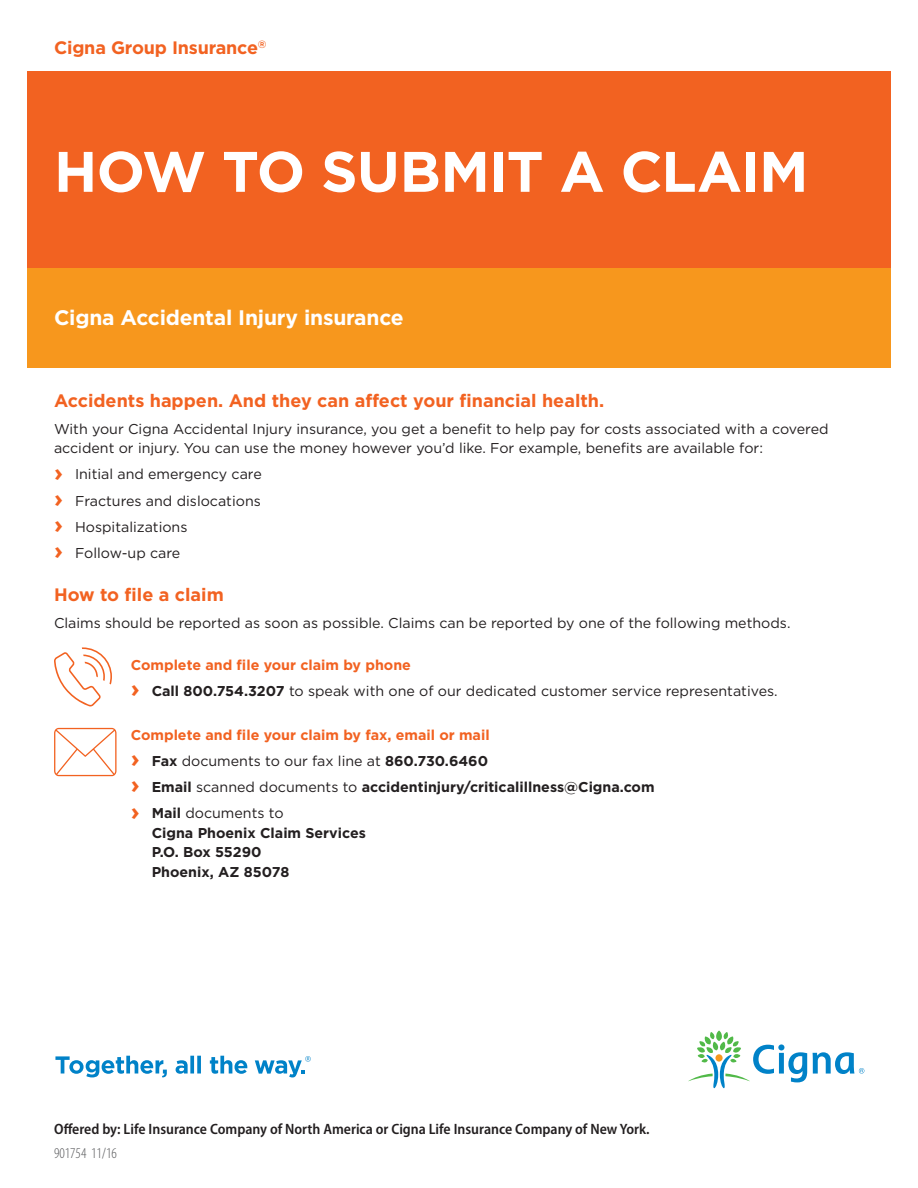
<style>
.page{position:relative;width:918px;height:1188px;background:#fff}
.page>*{position:absolute;margin:0;border:0;box-sizing:border-box;transform-origin:0 0}
.Headline_bold_40_45{font:700 57px "Gotham";letter-spacing:-.015em;color:#fff}
.Subheadline_bold_14{font:700 21px "Gotham";letter-spacing:-.01em;color:#fff}
.Subhead_body_bold_12{font:700 18px "Gotham";color:#f26221}
.Subheadline_bold_14-2{font:700 18px "Gotham";letter-spacing:-.01em;color:#f26221}
.Offered_by_legal{font:600 semi-condensed 15px "Myriad Pro";color:#231f20}
.Legal_copy_Cat{font:300 condensed 15px "Myriad Pro";color:#57585a}
.Body_copy__book_9_5{font:14.25px/19.5px "Gotham";color:#231f20}
.Bullet_copy_book_9_5{font:14.25px "Gotham";color:#231f20}
.Bullet_copy_book_9_5-2{font:700 14.25px/19.5px "Gotham";color:#231f20}
.Body_copy__book_9_5-2{font:700 14.25px "Gotham";color:#f26221}
.s1{font-weight:700;font-size:24px;color:#f26221}
.s2{font-weight:700}
.s3{font-size:24px;color:#f26221}
.s4{font-weight:400}
</style>
<div class="page">
<div style="left:27px;top:71px;width:864px;height:197px;background:#f26221"></div>
<div style="left:27px;top:268px;width:864px;height:99px;background:#f7971d"></div>
<svg style="left:54px;top:728px;width:63px;height:48px"></svg>
<svg style="left:54px;top:647px;width:58px;height:59px"></svg>
<svg style="left:55px;top:1056px;width:112px;height:21px"></svg>
<svg style="left:176px;top:1056px;width:25px;height:18px"></svg>
<svg style="left:210px;top:1056px;width:37px;height:18px"></svg>
<svg style="left:255px;top:1056px;width:56px;height:21px"></svg>
<svg style="left:688px;top:1031px;width:176px;height:57px"></svg>
<p class="Subheadline_bold_14-2" style="left:54px;top:36px;width:214px">Cigna Group Insurance<sup>®</sup></p>
<p class="Headline_bold_40_45" style="left:54px;top:134px;width:756px">HOW TO SUBMIT A CLAIM</p>
<p class="Subheadline_bold_14" style="left:54px;top:304px;width:351px">Cigna Accidental Injury insurance</p>
<p class="Subhead_body_bold_12" style="left:54px;top:389px;width:552px">Accidents happen. And they can affect your financial health.</p>
<p class="Body_copy__book_9_5" style="left:54px;top:419px;width:776px">With your Cigna Accidental Injury insurance, you get a benefit to help pay for costs associated with a covered accident or injury. You can use the money however you’d like. For example, benefits are available for:</p>
<p class="Bullet_copy_book_9_5" style="left:54px;top:465px;width:209px"><span class="s1">›</span> Initial and emergency care</p>
<p class="Bullet_copy_book_9_5" style="left:54px;top:491px;width:208px"><span class="s1">›</span> Fractures and dislocations</p>
<p class="Bullet_copy_book_9_5" style="left:54px;top:518px;width:135px"><span class="s1">›</span> Hospitalizations</p>
<p class="Bullet_copy_book_9_5" style="left:54px;top:544px;width:128px"><span class="s1">›</span> Follow-up care</p>
<p class="Subhead_body_bold_12" style="left:54px;top:583px;width:171px">How to file a claim</p>
<p class="Body_copy__book_9_5" style="left:54px;top:613px;width:738px">Claims should be reported as soon as possible. Claims can be reported by one of the following methods.</p>
<p class="Body_copy__book_9_5-2" style="left:131px;top:655px;width:282px">Complete and file your claim by phone</p>
<p class="Bullet_copy_book_9_5" style="left:131px;top:682px;width:649px"><span class="s1">›</span> <span class="s2">Call 800.754.3207</span> to speak with one of our dedicated customer service representatives.</p>
<p class="Body_copy__book_9_5-2" style="left:131px;top:725px;width:360px">Complete and file your claim by fax, email or mail</p>
<p class="Bullet_copy_book_9_5" style="left:131px;top:752px;width:359px"><span class="s1">›</span> <span class="s2">Fax</span> documents to our fax line at <span class="s2">860.730.6460</span></p>
<p class="Bullet_copy_book_9_5-2" style="left:131px;top:777px;width:525px"><span class="s3">›</span> Email <span class="s4">scanned documents to</span> accidentinjury/criticalillness@Cigna.com</p>
<p class="Bullet_copy_book_9_5-2" style="left:152px;top:804px;width:216px;text-indent:-21px"><span class="s3">›</span> Mail <span class="s4">documents to<br></span>Cigna Phoenix Claim Services<br>P.O. Box 55290<br>Phoenix, AZ 85078</p>
<p class="Offered_by_legal" style="left:54px;top:1121px;width:597px">Offered by: Life Insurance Company of North America or Cigna Life Insurance Company of New York.</p>
<p class="Legal_copy_Cat" style="left:54px;top:1145px;width:64px">901754 11/16</p>
</div>
